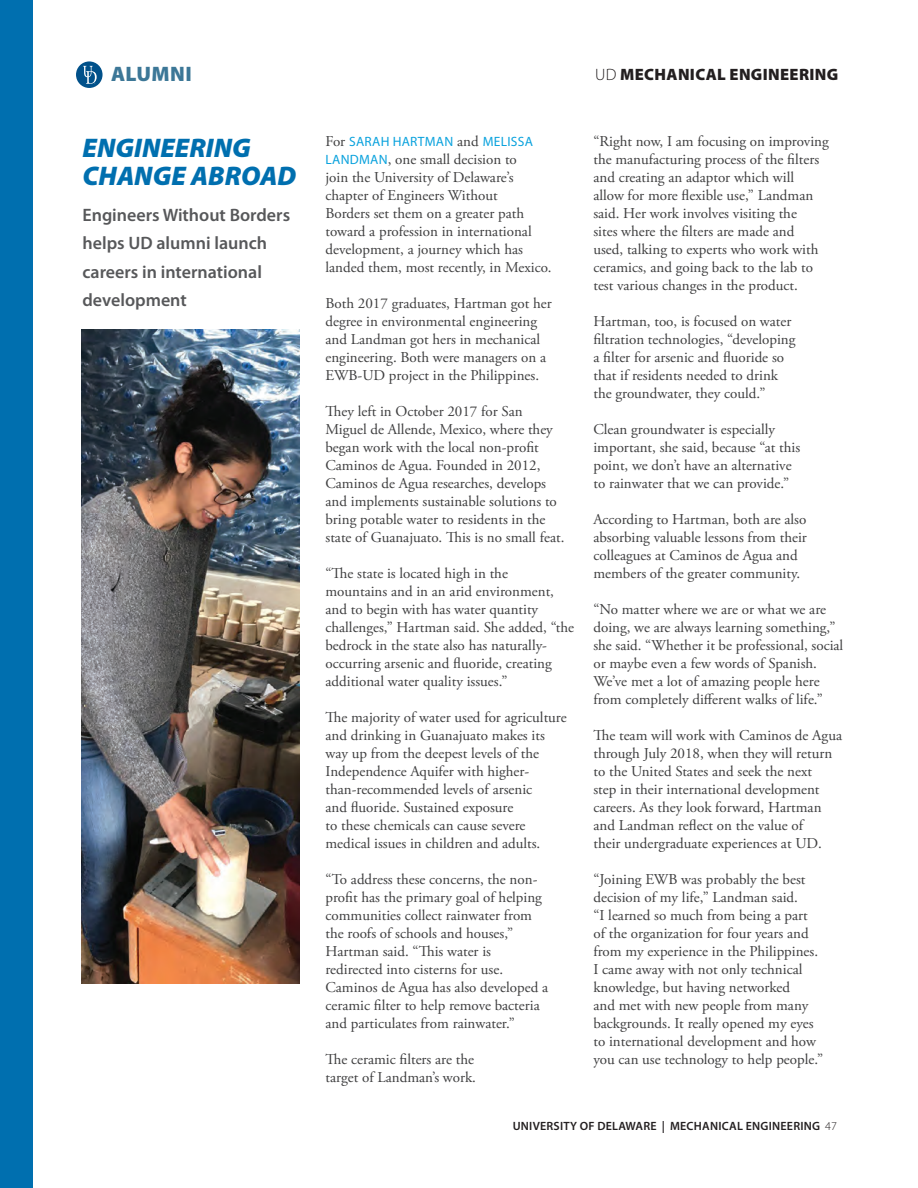
<style>
.page{position:relative;width:918px;height:1188px;background:#fff}
.page>*{position:absolute;margin:0;border:0;box-sizing:border-box;transform-origin:0 0}
.ME_BASIC_HED{font:italic 900 27px "Myriad Pro";color:#006faf}
.t1{font:900 21px "Myriad Pro";letter-spacing:.02em;color:#3c7797}
.ME_SUB{font:600 18px/28.5px "Myriad Pro";color:#57585a}
.t2{font:900 16.5px "Myriad Pro";letter-spacing:.02em;color:#231f20}
.ME_BODY{font:15px/18px "Adobe Garamond Pro";color:#3e3e3f}
.ME_BODY-2{font:13.5px "Myriad Pro";letter-spacing:.02em;color:#0aa2dd}
.t3{font:600 12px "Myriad Pro";letter-spacing:.02em;color:#231f20}
.s1{font-weight:300}
.s2{font-family:"Adobe Garamond Pro";font-size:15px;color:#3e3e3f}
.s3{font-family:"Myriad Pro";font-size:13.5px;color:#0aa2dd}
</style>
<div class="page">
<div style="left:0;top:0;width:32px;height:1188px;background:#006faf"></div>
<svg style="left:76px;top:61px;width:27px;height:27px"></svg>
<svg style="left:83px;top:66px;width:14px;height:19px"></svg>
<img style="left:81px;top:329px;width:218px;height:655px">
<p class="t1" style="left:111px;top:62px;width:82px">ALUMNI</p>
<p class="t2" style="left:595px;top:65px;width:245px"><span class="s1">UD</span> MECHANICAL ENGINEERING</p>
<p class="ME_BASIC_HED" style="left:82px;top:133px;width:170px">ENGINEERING</p>
<p class="ME_BASIC_HED" style="left:82px;top:161px;width:215px">CHANGE ABROAD</p>
<p class="ME_SUB" style="left:82px;top:201px;width:209px">Engineers Without Borders helps UD alumni launch careers in international development</p>
<p class="ME_BODY-2" style="left:326px;top:134px;width:209px"><span class="s2">For</span> SARAH HARTMAN <span class="s2">and</span> MELISSA</p>
<p class="ME_BODY" style="left:325px;top:151px;width:228px"><span class="s3">LANDMAN</span>, one small decision to<br>join the University of Delaware’s chapter of Engineers Without<br>Borders set them on a greater path toward a profession in international development, a journey which has landed them, most recently, in Mexico.</p>
<p class="ME_BODY" style="left:325px;top:295px;width:228px">Both 2017 graduates, Hartman got her degree in environmental engineering and Landman got hers in mechanical engineering. Both were managers on a EWB-UD project in the Philippines.</p>
<p class="ME_BODY" style="left:325px;top:403px;width:240px">They left in October 2017 for San Miguel de Allende, Mexico, where they began work with the local non-profit Caminos de Agua. Founded in 2012, Caminos de Agua researches, develops and implements sustainable solutions to bring potable water to residents in the state of Guanajuato. This is no small feat.</p>
<p class="ME_BODY" style="left:325px;top:565px;width:250px">“The state is located high in the<br>mountains and in an arid environment, and to begin with has water quantity challenges,” Hartman said. She added, “the bedrock in the state also has naturally&shy;occurring arsenic and fluoride, creating additional water quality issues.”</p>
<p class="ME_BODY" style="left:325px;top:709px;width:243px">The majority of water used for agriculture and drinking in Guanajuato makes its way up from the deepest levels of the Independence Aquifer with higher&shy;than-recommended levels of arsenic<br>and fluoride. Sustained exposure<br>to these chemicals can cause severe medical issues in children and adults.</p>
<p class="ME_BODY" style="left:325px;top:871px;width:218px">“To address these concerns, the non&shy;profit has the primary goal of helping communities collect rainwater from the roofs of schools and houses,” Hartman said. “This water is</p>
<p class="ME_BODY" style="left:325px;top:961px;width:224px">redirected into cisterns for use.<br>Caminos de Agua has also developed a ceramic filter to help remove bacteria and particulates from rainwater.”</p>
<p class="ME_BODY" style="left:325px;top:1051px;width:152px">The ceramic filters are the target of Landman’s work.</p>
<p class="ME_BODY" style="left:593px;top:133px;width:237px">“Right now, I am focusing on improving the manufacturing process of the filters and creating an adaptor which will<br>allow for more flexible use,” Landman said. Her work involves visiting the<br>sites where the filters are made and<br>used, talking to experts who work with ceramics, and going back to the lab to test various changes in the product.</p>
<p class="ME_BODY" style="left:593px;top:313px;width:204px">Hartman, too, is focused on water filtration technologies, “developing a filter for arsenic and fluoride so that if residents needed to drink the groundwater, they could.”</p>
<p class="ME_BODY" style="left:593px;top:421px;width:208px">Clean groundwater is especially important, she said, because “at this point, we don’t have an alternative to rainwater that we can provide.”</p>
<p class="ME_BODY" style="left:593px;top:511px;width:215px">According to Hartman, both are also absorbing valuable lessons from their colleagues at Caminos de Agua and members of the greater community.</p>
<p class="ME_BODY" style="left:593px;top:601px;width:251px">“No matter where we are or what we are doing, we are always learning something,” she said. “Whether it be professional, social or maybe even a few words of Spanish.<br>We’ve met a lot of amazing people here from completely different walks of life.”</p>
<p class="ME_BODY" style="left:593px;top:727px;width:250px">The team will work with Caminos de Agua through July 2018, when they will return to the United States and seek the next<br>step in their international development careers. As they look forward, Hartman and Landman reflect on the value of<br>their undergraduate experiences at UD.</p>
<p class="ME_BODY" style="left:593px;top:871px;width:231px">“Joining EWB was probably the best decision of my life,” Landman said.<br>“I learned so much from being a part<br>of the organization for four years and from my experience in the Philippines.<br>I came away with not only technical knowledge, but having networked<br>and met with new people from many backgrounds. It really opened my eyes to international development and how you can use technology to help people.”</p>
<p class="t3" style="left:513px;top:1119px;width:326px">UNIVERSITY OF DELAWARE | MECHANICAL ENGINEERING <span class="s1">47</span></p>
</div>
